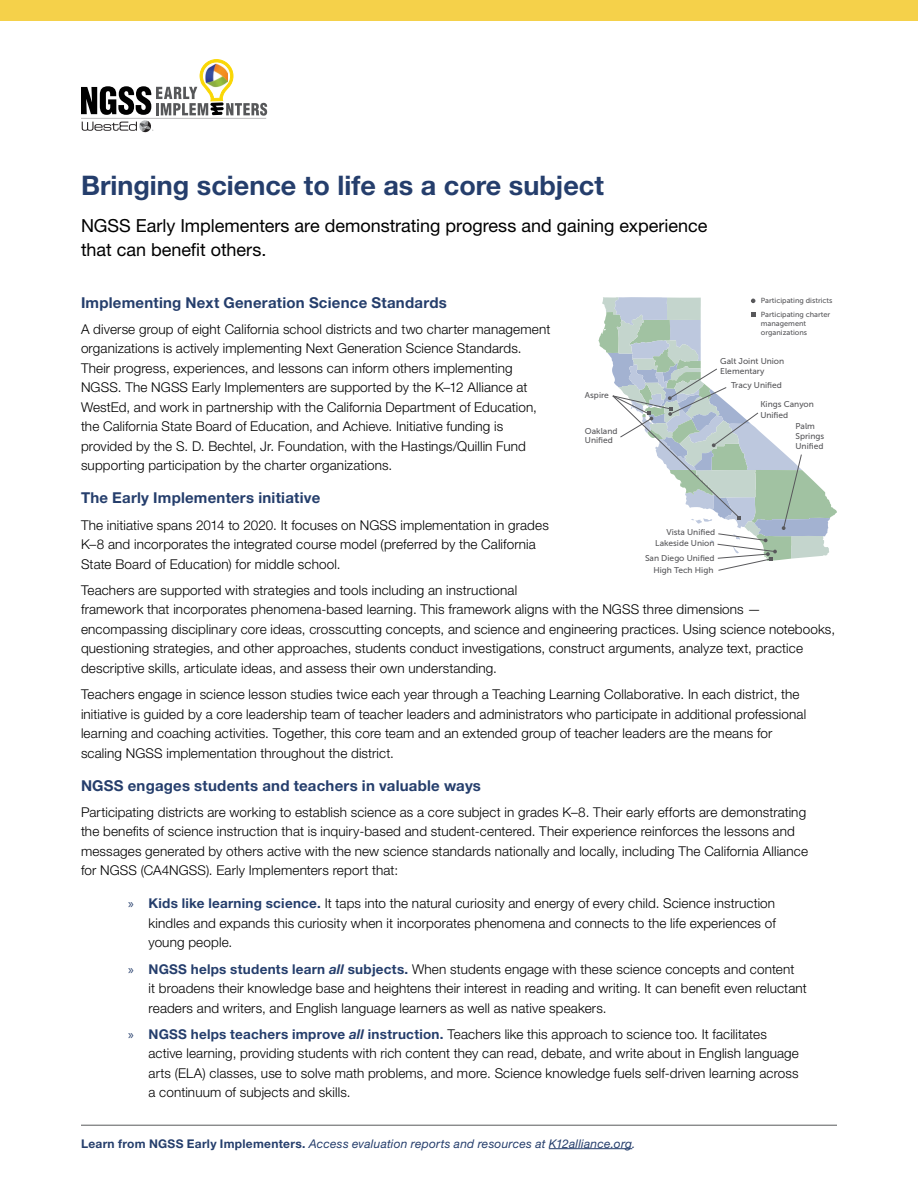
<style>
.page{position:relative;width:918px;height:1188px;background:#fff}
.page>*{position:absolute;margin:0;border:0;box-sizing:border-box;transform-origin:0 0}
.t1{font:700 27px "Helvetica Neue LT Pro";color:#253e6c}
.t2{font:18px/24px "Helvetica Neue LT Pro";letter-spacing:-.005em;color:#000}
.t3{font:700 15px "Helvetica Neue LT Pro";letter-spacing:.015em;color:#253e6c}
.t4{font:300 13.5px/19.5px "Helvetica Neue LT Pro";letter-spacing:.01em;color:#000}
.t5{font:italic 12px "Helvetica Neue LT Pro";letter-spacing:.015em;color:#253e6c}
.t6{font:8.4px/10.1px "Museo Sans 500";color:#58585b}
.t7{font:7.35px/8.9px "Museo Sans 500";color:#58585b}
.s1{font-family:"Myriad Pro";font-weight:400;color:#253e6c}
.s2{font-weight:700;color:#253e6c}
.s3{font-weight:700;font-style:italic;color:#253e6c}
.s4{font-weight:700;font-style:normal}
</style>
<div class="page">
<div style="left:0;top:0;width:918px;height:20px;background:#f5d14a"></div>
<hr style="left:549px;top:1148px;width:83px;height:1px;background:#253e6c">
<hr style="left:81px;top:1125px;width:756px;height:1px;background:#58595b">
<svg style="left:81px;top:59px;width:186px;height:73px"></svg>
<hr style="left:81px;top:118px;width:185px;height:1px;background:#bbbbbc">
<svg style="left:598px;top:297px;width:239px;height:274px"></svg>
<h1 class="t1" style="left:81px;top:168px;width:524px">Bringing science to life as a core subject</h1>
<h2 class="t2" style="left:81px;top:213px;width:628px">NGSS Early Implementers are demonstrating progress and gaining experience that can benefit others.</h2>
<p class="t3" style="left:81px;top:293px;width:367px">Implementing Next Generation Science Standards</p>
<p class="t4" style="left:81px;top:319px;width:471px">A diverse group of eight California school districts and two charter management organizations is actively implementing Next Generation Science Standards.<br>Their progress, experiences, and lessons can inform others implementing NGSS. The NGSS Early Implementers are supported by the K–12 Alliance at WestEd, and work in partnership with the California Department of Education, the California State Board of Education, and Achieve. Initiative funding is provided by the S. D. Bechtel, Jr. Foundation, with the Hastings/Quillin Fund supporting participation by the charter organizations.</p>
<p class="t3" style="left:81px;top:489px;width:241px">The Early Implementers initiative</p>
<p class="t4" style="left:81px;top:515px;width:469px">The initiative spans 2014 to 2020. It focuses on NGSS implementation in grades<br>K–8 and incorporates the integrated course model (preferred by the California<br>State Board of Education) for middle school.</p>
<p class="t4" style="left:81px;top:580px;width:756px">Teachers are supported with strategies and tools including an instructional<br>framework that incorporates phenomena-based learning. This framework aligns with the NGSS three dimensions — encompassing disciplinary core ideas, crosscutting concepts, and science and engineering practices. Using science notebooks, questioning strategies, and other approaches, students conduct investigations, construct arguments, analyze text, practice descriptive skills, articulate ideas, and assess their own understanding.</p>
<p class="t4" style="left:81px;top:684px;width:727px">Teachers engage in science lesson studies twice each year through a Teaching Learning Collaborative. In each district, the initiative is guided by a core leadership team of teacher leaders and administrators who participate in additional professional learning and coaching activities. Together, this core team and an extended group of teacher leaders are the means for scaling NGSS implementation throughout the district.</p>
<p class="t3" style="left:81px;top:776px;width:401px">NGSS engages students and teachers in valuable ways</p>
<p class="t4" style="left:81px;top:802px;width:729px">Participating districts are working to establish science as a core subject in grades K–8. Their early efforts are demonstrating the benefits of science instruction that is inquiry-based and student-centered. Their experience reinforces the lessons and messages generated by others active with the new science standards nationally and locally, including The California Alliance for NGSS (CA4NGSS). Early Implementers report that:</p>
<p class="t4" style="left:148px;top:894px;width:629px;text-align:justify;text-indent:-20px"><span class="s1">»</span> <span class="s2">Kids like learning science.</span> It taps into the natural curiosity and energy of every child. Science instruction kindles and expands this curiosity when it incorporates phenomena and connects to the life experiences of young people.</p>
<p class="t4" style="left:149px;top:959px;width:660px;text-indent:-20px"><span class="s1">»</span> <span class="s2">NGSS helps students learn</span> <span class="s3">all</span> <span class="s2">subjects.</span> When students engage with these science concepts and content<br>it broadens their knowledge base and heightens their interest in reading and writing. It can benefit even reluctant readers and writers, and English language learners as well as native speakers.</p>
<p class="t4" style="left:149px;top:1024px;width:652px;text-indent:-20px"><span class="s1">»</span> <span class="s2">NGSS helps teachers improve</span> <span class="s3">all</span> <span class="s2">instruction.</span> Teachers like this approach to science too. It facilitates active learning, providing students with rich content they can read, debate, and write about in English language arts (ELA) classes, use to solve math problems, and more. Science knowledge fuels self-driven learning across a continuum of subjects and skills.</p>
<p class="t5" style="left:81px;top:1136px;width:556px"><span class="s4">Learn from NGSS Early Implementers.</span> Access evaluation reports and resources at K12alliance.org.</p>
<p class="t7" style="left:761px;top:296px;width:73px">Participating districts</p>
<p class="t7" style="left:761px;top:310px;width:71px">Participating charter management organizations</p>
<p class="t6" style="left:720px;top:356px;width:66px">Galt Joint Union<br>Elementary</p>
<p class="t6" style="left:731px;top:380px;width:52px">Tracy Unified</p>
<p class="t6" style="left:760px;top:400px;width:55px">Kings Canyon<br>Unified</p>
<p class="t6" style="left:795px;top:421px;width:30px">Palm<br>Springs<br>Unified</p>
<p class="t6" style="left:585px;top:390px;width:26px">Aspire</p>
<p class="t6" style="left:585px;top:427px;width:34px;line-height:8.4px">Oakland<br>Unified</p>
<p class="t6" style="left:655px;top:527px;width:61px;line-height:11.1px;text-align:right">Vista Unified<br>Lakeside Union</p>
<p class="t6" style="left:645px;top:551px;width:71px;line-height:12.9px;text-align:right">San Diego Unified<br>High Tech High</p>
</div>
